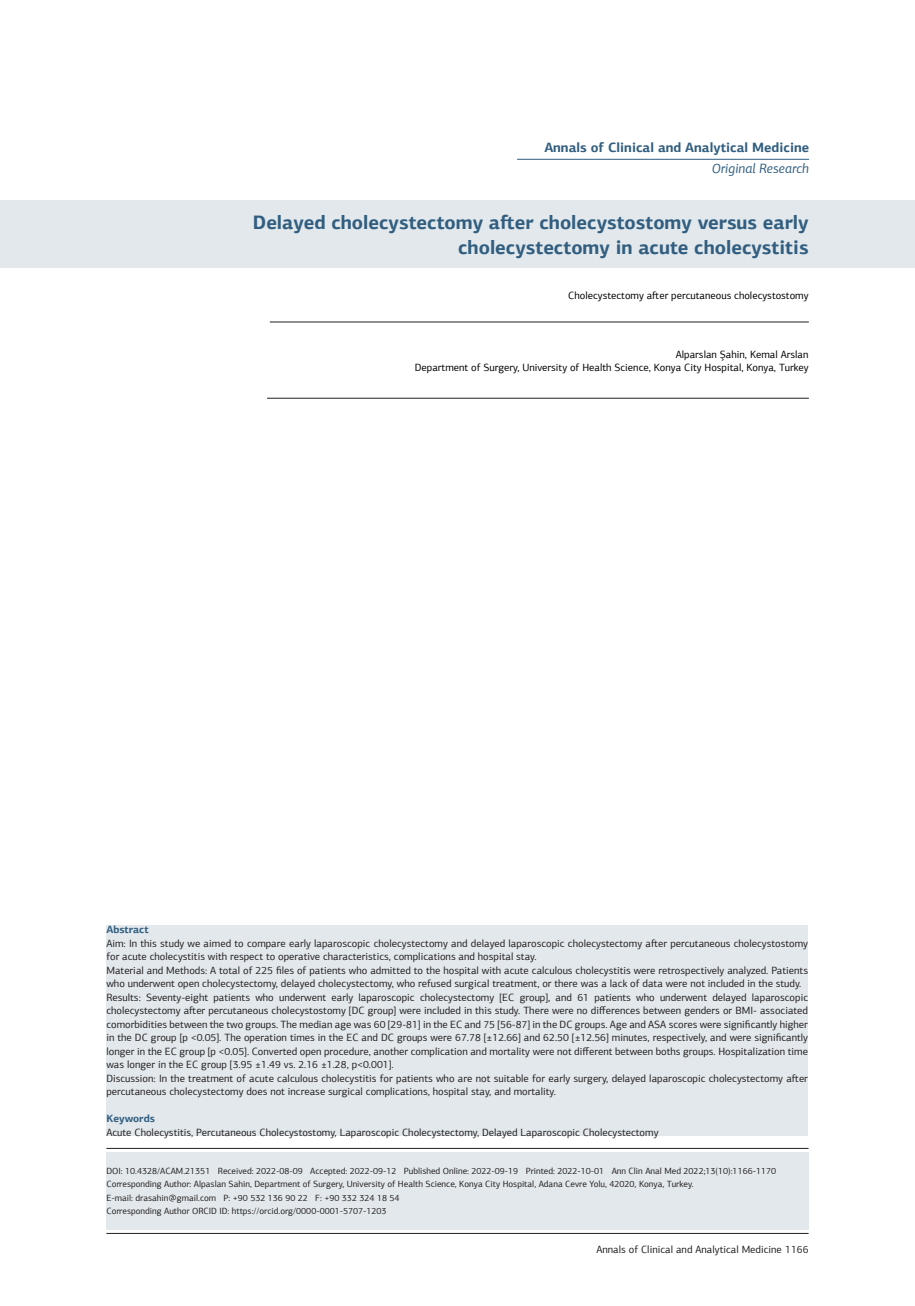
<style>
.page{position:relative;width:915px;height:1306px;background:#fff}
.page>*{position:absolute;margin:0;border:0;box-sizing:border-box;transform-origin:0 0}
.t1{font:700 19.5px/25.5px "PF Agora Sans Pro";color:#315e80;text-align:right}
.t2{font:700 13.5px "PF Agora Sans Pro";color:#315e80}
.t3{font:italic 13.5px "PF Agora Sans Pro";color:#315e80}
.t4{font:10.5px/13.5px "PF Agora Sans Pro";color:#231f20}
.t5{font:10.5px "PF Agora Sans Pro";color:#000}
.t6{font:700 10.5px "PF Agora Sans Pro";color:#315e80}
.t7{font:9px "PF Agora Sans Pro";color:#231f20}
</style>
<div class="page">
<hr style="left:106px;top:1233px;width:702px;height:1px;background:#231f20">
<div style="left:0;top:200px;width:914px;height:68px;background:#e2e8eb"></div>
<hr style="left:106px;top:1148px;width:702px;height:1px;background:#231f20">
<hr style="left:270px;top:322px;width:538px;height:1px;background:#231f20">
<hr style="left:267px;top:398px;width:541px;height:1px;background:#231f20">
<hr style="left:517px;top:159px;width:291px;height:1px;background:#315e80">
<div style="left:106px;top:1151px;width:702px;height:78px;background:#e2e8eb"></div>
<div style="left:106px;top:925px;width:701px;height:210px;background:#e2e8eb"></div>
<p class="t2" style="left:544px;top:139px;width:266px">Annals of Clinical and Analytical Medicine</p>
<p class="t3" style="left:711px;top:160px;width:99px">Original Research</p>
<p class="t1" style="left:253px;top:209px;width:557px">Delayed cholecystectomy after cholecystostomy versus early cholecystectomy in acute cholecystitis</p>
<p class="t5" style="left:568px;top:289px;width:242px">Cholecystectomy after percutaneous cholecystostomy</p>
<p class="t5" style="left:675px;top:348px;width:134px">Alparslan Şahin, Kemal Arslan</p>
<p class="t5" style="left:414px;top:361px;width:395px">Department of Surgery, University of Health Science, Konya City Hospital, Konya, Turkey</p>
<p class="t6" style="left:106px;top:923px;width:44px">Abstract</p>
<p class="t4" style="left:106px;top:936px;width:703px">Aim: In this study we aimed to compare early laparoscopic cholecystectomy and delayed laparoscopic cholecystectomy after percutaneous cholecystostomy for acute cholecystitis with respect to operative characteristics, complications and hospital stay.</p>
<p class="t4" style="left:106px;top:963px;width:703px">Material and Methods: A total of 225 files of patients who admitted to the hospital with acute calculous cholecystitis were retrospectively analyzed. Patients who underwent open cholecystectomy, delayed cholecystectomy, who refused surgical treatment, or there was a lack of data were not included in the study.</p>
<p class="t4" style="left:106px;top:990px;width:703px;text-align:justify">Results: Seventy-eight patients who underwent early laparoscopic cholecystectomy [EC group], and 61 patients who underwent delayed laparoscopic cholecystectomy after percutaneous cholecystostomy [DC group] were included in this study. There were no differences between genders or BMI- associated comorbidities between the two groups. The median age was 60 [29-81] in the EC and 75 [56-87] in the DC groups. Age and ASA scores were significantly higher in the DC group [p &lt;0.05]. The operation times in the EC and DC groups were 67.78 [±12.66] and 62.50 [±12.56] minutes, respectively, and were significantly longer in the EC group [p &lt;0.05]. Converted open procedure, another complication and mortality were not different between boths groups. Hospitalization time was longer in the EC group [3.95 ±1.49 vs. 2.16 ±1.28, p&lt;0.001].</p>
<p class="t4" style="left:106px;top:1071px;width:702px">Discussion: In the treatment of acute calculous cholecystitis for patients who are not suitable for early surgery, delayed laparoscopic cholecystectomy after percutaneous cholecystectomy does not increase surgical complications, hospital stay, and mortality.</p>
<p class="t6" style="left:106px;top:1112px;width:50px">Keywords</p>
<p class="t4" style="left:106px;top:1125px;width:553px">Acute Cholecystitis, Percutaneous Cholecystostomy, Laparoscopic Cholecystectomy, Delayed Laparoscopic Cholecystectomy</p>
<p class="t7" style="left:106px;top:1165px;width:671px">DOI: 10.4328/ACAM.21351 Received: 2022-08-09 Accepted: 2022-09-12 Published Online: 2022-09-19 Printed: 2022-10-01 Ann Clin Anal Med 2022;13(10):1166-1170</p>
<p class="t7" style="left:106px;top:1178px;width:588px">Corresponding Author: Alpaslan Sahin, Department of Surgery, University of Health Science, Konya City Hospital, Adana Cevre Yolu, 42020, Konya, Turkey.</p>
<p class="t7" style="left:106px;top:1192px;width:294px">E-mail: drasahin@gmail.com P: +90 532 136 90 22 F: +90 332 324 18 54</p>
<p class="t7" style="left:106px;top:1205px;width:281px">Corresponding Author ORCID ID: https://orcid.org/0000-0001-5707-1203</p>
<p class="t4" style="left:596px;top:1242px;width:213px">Annals of Clinical and Analytical Medicine 1166</p>
</div>
